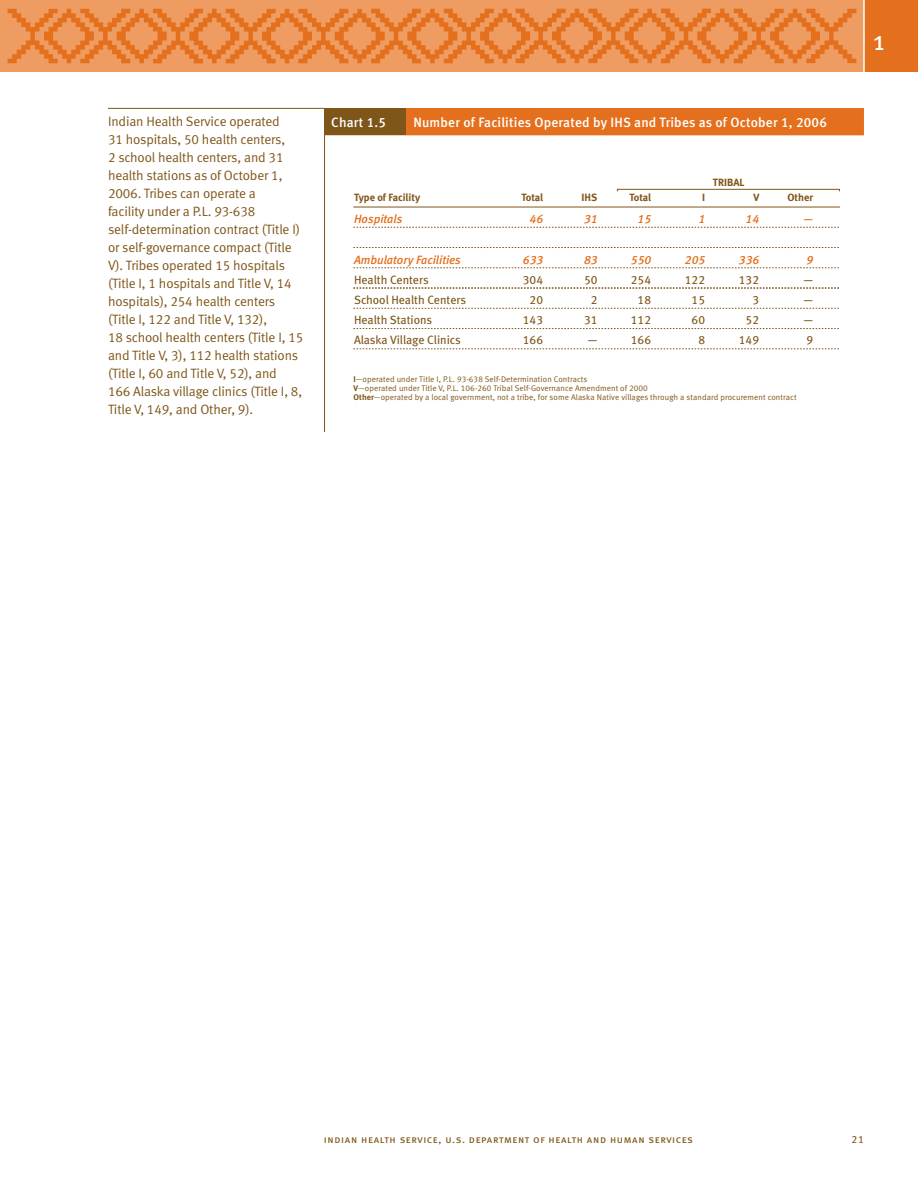
<style>
.page{position:relative;width:918px;height:1188px;background:#fff}
.page>*{position:absolute;margin:0;border:0;box-sizing:border-box;transform-origin:0 0}
.t1{font:27px "Meta Book Caps";color:#fff}
.t2{font:13.5px/18px "Meta Normal LF";letter-spacing:-.01em;color:#7f5619}
.t3{font:13.5px "Meta Medium LF";letter-spacing:.015em;color:#fff}
.t4{font:12px "Meta Book LF";color:#7f5619}
.t5{font:italic 12px "Meta Medium LF";color:#e4701e}
.t6{font:10.5px "Meta Book LF Caps";letter-spacing:.055em;color:#7f5619}
.t7{font:10.5px "Meta Bold LF";color:#7f5619}
.t8{font:8.25px/9px "Meta Normal LF";letter-spacing:.01em;color:#7f5619}
.s1{font-family:"Meta Bold LF"}
</style>
<div class="page">
<div style="left:864px;top:0;width:54px;height:72px;background:#e4701e"></div>
<div style="left:0;top:0;width:864px;height:72px;background:#ee9c61"></div>
<svg style="left:8px;top:9px;width:848px;height:54px"></svg>
<hr style="left:863px;top:0;width:2px;height:72px;background:#fff">
<div style="left:406px;top:108px;width:458px;height:27px;background:#e4701e"></div>
<div style="left:325px;top:108px;width:81px;height:27px;background:#7f5619"></div>
<hr style="left:324px;top:108px;width:1px;height:324px;background:#7f5619">
<svg style="left:353px;top:227px;width:486px;height:1px"></svg>
<svg style="left:353px;top:247px;width:486px;height:1px"></svg>
<svg style="left:353px;top:268px;width:486px;height:1px"></svg>
<svg style="left:353px;top:308px;width:486px;height:1px"></svg>
<svg style="left:353px;top:328px;width:486px;height:1px"></svg>
<svg style="left:353px;top:349px;width:486px;height:1px"></svg>
<svg style="left:353px;top:288px;width:486px;height:1px"></svg>
<hr style="left:353px;top:207px;width:487px;height:1px;background:#7f5619">
<div style="left:617px;top:189px;width:223px;height:3px;border:1px solid #7f5619"></div>
<hr style="left:108px;top:108px;width:217px;height:1px;background:#7f5619">
<p class="t2" style="left:108px;top:112px;width:197px">Indian Health Service operated<br>31 hospitals, 50 health centers,<br>2 school health centers, and 31 health stations as of October 1,<br>2006. Tribes can operate a<br>facility under a P.L. 93-638 self-determination contract (Title I) or self-governance compact (Title<br>V). Tribes operated 15 hospitals (Title I, 1 hospitals and Title V, 14 hospitals), 254 health centers (Title I, 122 and Title V, 132),<br>18 school health centers (Title I, 15 and Title V, 3), 112 health stations (Title I, 60 and Title V, 52), and<br>166 Alaska village clinics (Title I, 8,<br>Title V, 149, and Other, 9).</p>
<p class="t3" style="left:331px;top:114px;width:56px">Chart 1.5</p>
<p class="t3" style="left:413px;top:114px;width:415px">Number of Facilities Operated by IHS and Tribes as of October 1, 2006</p>
<p class="t7" style="left:713px;top:176px;width:33px">TRIBAL</p>
<p class="t7" style="left:354px;top:191px;width:68px">Type of Facility</p>
<p class="t7" style="left:522px;top:191px;width:23px">Total</p>
<p class="t7" style="left:582px;top:191px;width:17px">IHS</p>
<p class="t7" style="left:630px;top:191px;width:23px">Total</p>
<p class="t7" style="left:702px;top:191px;width:5px">I</p>
<p class="t7" style="left:753px;top:191px;width:7px">V</p>
<p class="t7" style="left:787px;top:191px;width:27px">Other</p>
<p class="t5" style="left:354px;top:212px;width:50px">Hospitals</p>
<p class="t5" style="left:530px;top:212px;width:15px">46</p>
<p class="t5" style="left:584px;top:212px;width:15px">31</p>
<p class="t5" style="left:638px;top:212px;width:15px">15</p>
<p class="t5" style="left:698px;top:212px;width:8px">1</p>
<p class="t5" style="left:746px;top:212px;width:15px">14</p>
<p class="t5" style="left:804px;top:212px;width:11px">—</p>
<p class="t5" style="left:354px;top:252px;width:108px">Ambulatory Facilities</p>
<p class="t5" style="left:523px;top:252px;width:22px">633</p>
<p class="t5" style="left:584px;top:252px;width:15px">83</p>
<p class="t5" style="left:631px;top:252px;width:22px">550</p>
<p class="t5" style="left:685px;top:252px;width:22px">205</p>
<p class="t5" style="left:739px;top:252px;width:22px">336</p>
<p class="t5" style="left:806px;top:252px;width:8px">9</p>
<p class="t4" style="left:354px;top:273px;width:76px">Health Centers</p>
<p class="t4" style="left:523px;top:273px;width:22px">304</p>
<p class="t4" style="left:584px;top:273px;width:15px">50</p>
<p class="t4" style="left:631px;top:273px;width:22px">254</p>
<p class="t4" style="left:685px;top:273px;width:22px">122</p>
<p class="t4" style="left:739px;top:273px;width:22px">132</p>
<p class="t4" style="left:803px;top:273px;width:11px">—</p>
<p class="t4" style="left:354px;top:293px;width:114px">School Health Centers</p>
<p class="t4" style="left:530px;top:293px;width:15px">20</p>
<p class="t4" style="left:591px;top:293px;width:8px">2</p>
<p class="t4" style="left:638px;top:293px;width:15px">18</p>
<p class="t4" style="left:692px;top:293px;width:15px">15</p>
<p class="t4" style="left:752px;top:293px;width:8px">3</p>
<p class="t4" style="left:803px;top:293px;width:11px">—</p>
<p class="t4" style="left:354px;top:313px;width:80px">Health Stations</p>
<p class="t4" style="left:523px;top:313px;width:22px">143</p>
<p class="t4" style="left:584px;top:313px;width:15px">31</p>
<p class="t4" style="left:631px;top:313px;width:22px">112</p>
<p class="t4" style="left:692px;top:313px;width:15px">60</p>
<p class="t4" style="left:746px;top:313px;width:15px">52</p>
<p class="t4" style="left:803px;top:313px;width:11px">—</p>
<p class="t4" style="left:354px;top:333px;width:108px">Alaska Village Clinics</p>
<p class="t4" style="left:523px;top:333px;width:22px">166</p>
<p class="t4" style="left:588px;top:333px;width:11px">—</p>
<p class="t4" style="left:631px;top:333px;width:22px">166</p>
<p class="t4" style="left:698px;top:333px;width:8px">8</p>
<p class="t4" style="left:739px;top:333px;width:22px">149</p>
<p class="t4" style="left:806px;top:333px;width:8px">9</p>
<p class="t8" style="left:353px;top:375px;width:445px"><span class="s1">I</span>—operated under Title I, P.L. 93-638 Self-Determination Contracts<br><span class="s1">V</span>—operated under Title V, P.L. 106-260 Tribal Self-Governance Amendment of 2000<br><span class="s1">Other</span>—operated by a local government, not a tribe, for some Alaska Native villages through a standard procurement contract</p>
<h1 class="t1" style="left:873px;top:24px;width:13px">1</h1>
<p class="t6" style="left:324px;top:1133px;width:371px">indian health service, u.s. department of health and human services</p>
<p class="t6" style="left:852px;top:1133px;width:14px">21</p>
</div>
